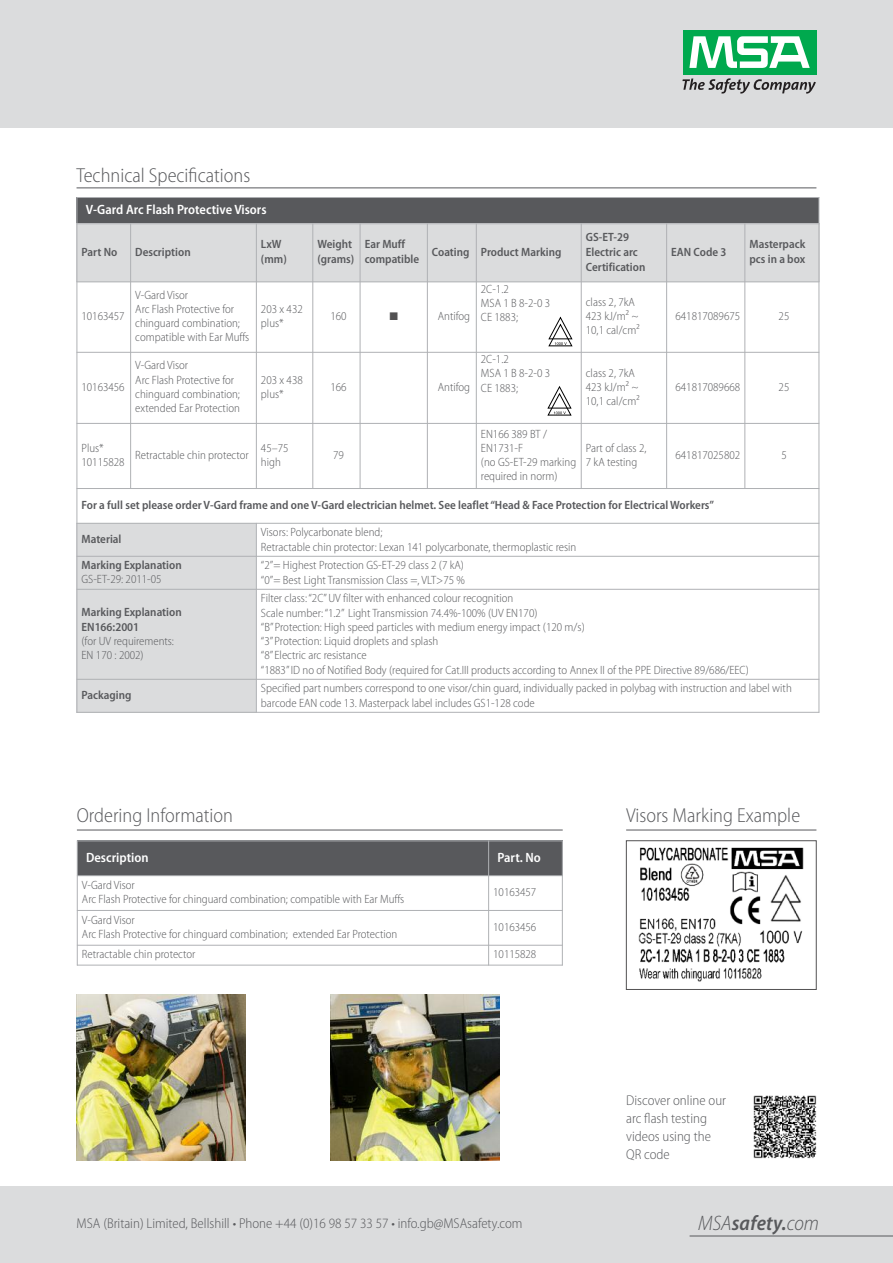
<style>
.page{position:relative;width:893px;height:1263px;background:#fff}
.page>*{position:absolute;margin:0;border:0;box-sizing:border-box;transform-origin:0 0}
.t1{font:italic 600 semi-condensed 21px "Myriad Pro";letter-spacing:.01em;color:#58595c}
.t2{font:300 semi-condensed 20.25px "Myriad Pro";color:#58595c}
.t3{font:300 semi-condensed 14.25px/18px "Myriad Pro";color:#58595c}
.t4{font:600 semi-condensed 13.5px "Myriad Pro";color:#fff}
.t5{font:300 semi-condensed 12px/14.2px "Myriad Pro";color:#58595c}
.t6{font:600 semi-condensed 12px/15px "Myriad Pro";color:#58595c}
.s1{font-weight:300}
</style>
<div class="page">
<div style="left:0;top:1186px;width:893px;height:77px;background:#dbdcdd"></div>
<div style="left:0;top:0;width:893px;height:128px;background:#dbdcdd"></div>
<div style="left:683px;top:30px;width:133px;height:44px;background:#00a94e"></div>
<svg style="left:689px;top:36px;width:121px;height:32px"></svg>
<svg style="left:682px;top:78px;width:134px;height:16px"></svg>
<hr style="left:690px;top:1235px;width:203px;height:1px;background:#58595c">
<hr style="left:77px;top:187px;width:739px;height:1px;background:#58595c">
<div style="left:77px;top:197px;width:742px;height:27px;background:#58595c"></div>
<div style="left:77px;top:224px;width:54px;height:58px;background:#dbdcdd"></div>
<div style="left:131px;top:224px;width:125px;height:58px;background:#dbdcdd"></div>
<div style="left:256px;top:224px;width:57px;height:58px;background:#dbdcdd"></div>
<div style="left:313px;top:224px;width:47px;height:58px;background:#dbdcdd"></div>
<div style="left:360px;top:224px;width:67px;height:58px;background:#dbdcdd"></div>
<div style="left:427px;top:224px;width:49px;height:58px;background:#dbdcdd"></div>
<div style="left:476px;top:224px;width:105px;height:58px;background:#dbdcdd"></div>
<div style="left:581px;top:224px;width:86px;height:58px;background:#dbdcdd"></div>
<div style="left:667px;top:224px;width:78px;height:58px;background:#dbdcdd"></div>
<div style="left:745px;top:224px;width:74px;height:58px;background:#dbdcdd"></div>
<div style="left:77px;top:523px;width:179px;height:33px;background:#dbdcdd"></div>
<div style="left:77px;top:556px;width:179px;height:33px;background:#dbdcdd"></div>
<div style="left:77px;top:589px;width:179px;height:90px;background:#dbdcdd"></div>
<div style="left:77px;top:679px;width:179px;height:34px;background:#dbdcdd"></div>
<hr style="left:77px;top:197px;width:1px;height:516px;background:#afb1b4">
<hr style="left:130px;top:223px;width:1px;height:266px;background:#afb1b4">
<hr style="left:256px;top:223px;width:1px;height:266px;background:#afb1b4">
<hr style="left:256px;top:523px;width:1px;height:190px;background:#afb1b4">
<hr style="left:312px;top:223px;width:1px;height:266px;background:#afb1b4">
<hr style="left:360px;top:223px;width:1px;height:266px;background:#afb1b4">
<hr style="left:427px;top:223px;width:1px;height:266px;background:#afb1b4">
<hr style="left:476px;top:223px;width:1px;height:266px;background:#afb1b4">
<hr style="left:581px;top:223px;width:1px;height:266px;background:#afb1b4">
<hr style="left:666px;top:223px;width:1px;height:266px;background:#afb1b4">
<hr style="left:744px;top:223px;width:1px;height:266px;background:#afb1b4">
<hr style="left:819px;top:197px;width:1px;height:516px;background:#afb1b4">
<hr style="left:77px;top:197px;width:742px;height:1px;background:#afb1b4">
<hr style="left:77px;top:223px;width:742px;height:1px;background:#afb1b4">
<hr style="left:77px;top:281px;width:742px;height:1px;background:#afb1b4">
<hr style="left:77px;top:352px;width:742px;height:1px;background:#afb1b4">
<hr style="left:77px;top:423px;width:742px;height:1px;background:#afb1b4">
<hr style="left:77px;top:488px;width:742px;height:1px;background:#afb1b4">
<hr style="left:77px;top:523px;width:742px;height:1px;background:#afb1b4">
<hr style="left:77px;top:556px;width:742px;height:1px;background:#afb1b4">
<hr style="left:77px;top:589px;width:742px;height:1px;background:#afb1b4">
<hr style="left:77px;top:679px;width:742px;height:1px;background:#afb1b4">
<hr style="left:77px;top:712px;width:742px;height:1px;background:#afb1b4">
<div style="left:77px;top:840px;width:412px;height:36px;background:#58595c"></div>
<div style="left:489px;top:840px;width:74px;height:36px;background:#58595c"></div>
<hr style="left:77px;top:840px;width:1px;height:125px;background:#afb1b4">
<hr style="left:488px;top:840px;width:1px;height:125px;background:#afb1b4">
<hr style="left:562px;top:840px;width:1px;height:125px;background:#afb1b4">
<hr style="left:77px;top:840px;width:486px;height:1px;background:#afb1b4">
<hr style="left:77px;top:875px;width:486px;height:1px;background:#afb1b4">
<hr style="left:77px;top:910px;width:486px;height:1px;background:#afb1b4">
<hr style="left:77px;top:945px;width:486px;height:1px;background:#afb1b4">
<hr style="left:77px;top:965px;width:486px;height:1px;background:#afb1b4">
<hr style="left:77px;top:830px;width:486px;height:1px;background:#58595c">
<img style="left:77px;top:995px;width:169px;height:165px">
<svg style="left:548px;top:316px;width:25px;height:31px"></svg>
<svg style="left:547px;top:386px;width:25px;height:30px"></svg>
<img style="left:753px;top:1095px;width:63px;height:64px">
<hr style="left:626px;top:830px;width:190px;height:1px;background:#58595c">
<img style="left:638px;top:847px;width:166px;height:135px">
<div style="left:626px;top:840px;width:190px;height:150px;border:1px solid #525152"></div>
<img style="left:330px;top:995px;width:169px;height:165px">
<h2 class="t2" style="left:77px;top:164px;width:175px">Technical Specifications</h2>
<p class="t4" style="left:86px;top:202px;width:182px">V-Gard Arc Flash Protective Visors</p>
<p class="t6" style="left:82px;top:244px;width:37px">Part No</p>
<p class="t6" style="left:135px;top:244px;width:57px">Description</p>
<p class="t6" style="left:261px;top:237px;width:27px">LxW (mm)</p>
<p class="t6" style="left:317px;top:237px;width:38px">Weight (grams)</p>
<p class="t6" style="left:365px;top:237px;width:56px">Ear Muff compatible</p>
<p class="t6" style="left:432px;top:244px;width:131px">Coating Product Marking</p>
<p class="t5" style="left:82px;top:309px;width:45px">10163457</p>
<p class="t5" style="left:82px;top:380px;width:45px">10163456</p>
<p class="t5" style="left:135px;top:288px;width:115px">V-Gard Visor<br>Arc Flash Protective for chinguard combination; compatible with Ear Muffs</p>
<p class="t5" style="left:135px;top:359px;width:106px">V-Gard Visor<br>Arc Flash Protective for chinguard combination; extended Ear Protection</p>
<p class="t5" style="left:261px;top:302px;width:43px">203 x 432 plus*</p>
<p class="t5" style="left:330px;top:309px;width:18px">160</p>
<p class="t5" style="left:438px;top:309px;width:34px">Antifog</p>
<p class="t5" style="left:261px;top:373px;width:43px">203 x 438 plus*</p>
<p class="t5" style="left:330px;top:380px;width:18px">166</p>
<p class="t5" style="left:438px;top:380px;width:34px">Antifog</p>
<p class="t5" style="left:481px;top:282px;width:71px">2C-1.2<br>MSA 1 B 8-2-0 3<br>CE 1883;</p>
<p class="t5" style="left:481px;top:352px;width:71px">2C-1.2<br>MSA 1 B 8-2-0 3<br>CE 1883;</p>
<p class="t6" style="left:586px;top:229px;width:61px">GS-ET-29<br>Electric arc<br>Certification</p>
<p class="t5" style="left:586px;top:295px;width:55px">class 2, 7kA<br>423 kJ/m² ~<br>10,1 cal/cm²</p>
<p class="t5" style="left:586px;top:366px;width:55px">class 2, 7kA<br>423 kJ/m² ~<br>10,1 cal/cm²</p>
<p class="t6" style="left:671px;top:244px;width:57px">EAN Code 3</p>
<p class="t6" style="left:749px;top:237px;width:57px">Masterpack pcs in a box</p>
<p class="t5" style="left:675px;top:309px;width:66px">641817089675</p>
<p class="t5" style="left:779px;top:309px;width:12px">25</p>
<p class="t5" style="left:675px;top:380px;width:66px">641817089668</p>
<p class="t5" style="left:779px;top:380px;width:12px">25</p>
<p class="t5" style="left:481px;top:427px;width:97px">EN166 389 BT /<br>EN1731-F<br>(no GS-ET-29 marking required in norm)</p>
<p class="t5" style="left:586px;top:441px;width:62px">Part of class 2,<br>7 kA testing</p>
<p class="t5" style="left:675px;top:448px;width:66px">641817025802</p>
<p class="t5" style="left:781px;top:448px;width:7px">5</p>
<p class="t6" style="left:82px;top:498px;width:634px">For a full set please order V-Gard frame and one V-Gard electrician helmet. See leaflet“Head &amp; Face Protection for Electrical Workers”</p>
<p class="t6" style="left:82px;top:531px;width:41px">Material</p>
<p class="t5" style="left:261px;top:525px;width:317px">Visors: Polycarbonate blend;<br>Retractable chin protector: Lexan 141 polycarbonate, thermoplastic resin</p>
<p class="t6" style="left:82px;top:557px;width:102px">Marking Explanation</p>
<p class="t5" style="left:82px;top:572px;width:81px">GS-ET-29: 2011-05</p>
<p class="t5" style="left:82px;top:441px;width:45px">Plus*<br>10115828</p>
<p class="t5" style="left:135px;top:448px;width:115px">Retractable chin protector</p>
<p class="t5" style="left:261px;top:441px;width:29px">45–75 high</p>
<p class="t5" style="left:333px;top:448px;width:12px">79</p>
<p class="t5" style="left:261px;top:558px;width:206px">“2”= Highest Protection GS-ET-29 class 2 (7 kA) “0”= Best Light Transmission Class =, VLT&gt;75 %</p>
<p class="t6" style="left:82px;top:604px;width:102px">Marking Explanation<br>EN166:2001</p>
<p class="t5" style="left:82px;top:634px;width:94px">(for UV requirements:<br>EN 170 : 2002)</p>
<p class="t5" style="left:261px;top:591px;width:489px">Filter class:“2C”UV filter with enhanced colour recognition<br>Scale number:“1.2” Light Transmission 74.4%-100% (UV EN170)<br>“B”Protection: High speed particles with medium energy impact (120 m/s)<br>“3”Protection: Liquid droplets and splash<br>“8”Electric arc resistance<br>“1883”ID no of Notified Body (required for Cat.III products according to Annex II of the PPE Directive 89/686/EEC)</p>
<p class="t6" style="left:82px;top:687px;width:52px">Packaging</p>
<p class="t5" style="left:261px;top:681px;width:532px">Specified part numbers correspond to one visor/chin guard, individually packed in polybag with instruction and label with barcode EAN code 13. Masterpack label includes GS1-128 code</p>
<h2 class="t2" style="left:77px;top:805px;width:158px">Ordering Information</h2>
<p class="t4" style="left:86px;top:850px;width:64px">Description</p>
<p class="t4" style="left:497px;top:850px;width:45px">Part. No</p>
<p class="t5" style="left:82px;top:878px;width:324px">V-Gard Visor<br>Arc Flash Protective for chinguard combination; compatible with Ear Muffs</p>
<p class="t5" style="left:493px;top:885px;width:45px">10163457</p>
<p class="t5" style="left:82px;top:913px;width:317px">V-Gard Visor<br>Arc Flash Protective for chinguard combination; extended Ear Protection</p>
<p class="t5" style="left:493px;top:920px;width:45px">10163456</p>
<p class="t5" style="left:82px;top:947px;width:115px">Retractable chin protector</p>
<p class="t5" style="left:493px;top:947px;width:45px">10115828</p>
<h2 class="t2" style="left:626px;top:805px;width:176px">Visors Marking Example</h2>
<p class="t3" style="left:626px;top:1092px;width:101px">Discover online our arc flash testing videos using the<br>QR code</p>
<p class="t3" style="left:77px;top:1215px;width:448px">MSA (Britain) Limited, Bellshill • Phone +44 (0)16 98 57 33 57 • info.gb@MSAsafety.com</p>
<h1 class="t1" style="left:698px;top:1212px;width:122px"><span class="s1">MSA</span>safety.<span class="s1">com</span></h1>
</div>
